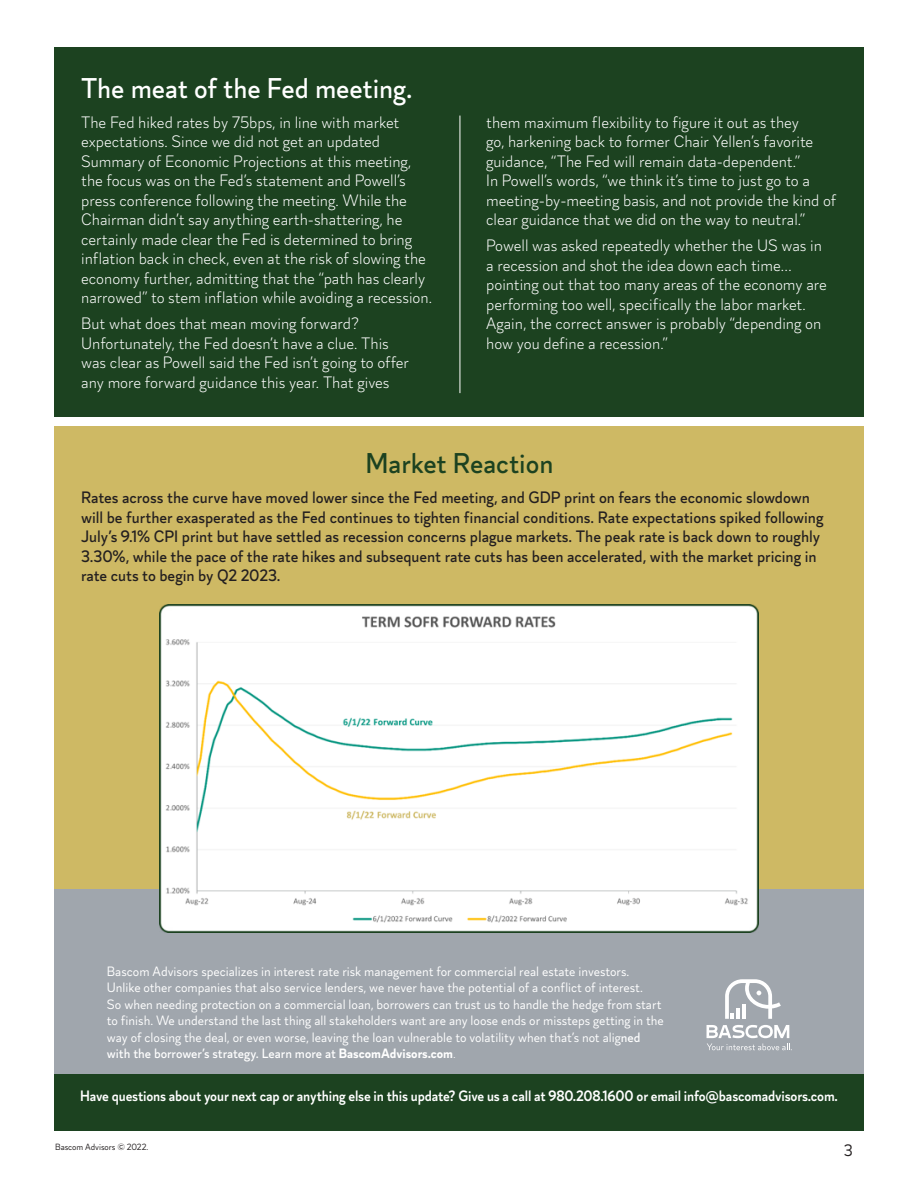
<style>
.page{position:relative;width:918px;height:1188px;background:#fff}
.page>*{position:absolute;margin:0;border:0;box-sizing:border-box;transform-origin:0 0}
.t1{font:500 28.5px "Magdelin Alt";color:#fff}
.t2{font:500 28.5px "Magdelin Alt";color:#1c4220}
.t3{font:300 16.5px/19.5px "Magdelin Alt";color:#fff}
.t4{font:500 16.5px/19.5px "Magdelin Alt";color:#231f20}
.t5{font:16.5px "Magdelin Alt";color:#231f20}
.t6{font:600 15px "Magdelin Alt";letter-spacing:-.01em;color:#fff}
.t7{font:13.5px/16.5px "Magdelin Alt";color:#fff}
.t8{font:9px "Magdelin Alt";letter-spacing:-.005em;color:#231f20}
.s1{font-weight:500}
.s2{font-weight:700}
.s3{font-weight:300}
</style>
<div class="page">
<div style="left:54px;top:47px;width:810px;height:370px;background:#1c4220"></div>
<hr style="left:460px;top:116px;width:1px;height:277px;background:#fff">
<div style="left:54px;top:889px;width:810px;height:242px;background:#a0a6ad"></div>
<div style="left:54px;top:427px;width:810px;height:462px;background:#ceb964"></div>
<svg style="left:725px;top:979px;width:56px;height:40px"></svg>
<svg style="left:707px;top:1025px;width:85px;height:25px"></svg>
<div style="left:54px;top:1075px;width:810px;height:56px;background:#1c4220"></div>
<img style="left:159px;top:605px;width:600px;height:328px">
<p class="t1" style="left:81px;top:72px;width:333px">The meat of the Fed meeting.</p>
<p class="t3" style="left:81px;top:113px;width:352px">The Fed hiked rates by 75bps, in line with market expectations. Since we did not get an updated Summary of Economic Projections at this meeting, the focus was on the Fed’s statement and Powell’s press conference following the meeting. While the Chairman didn’t say anything earth-shattering, he certainly made clear the Fed is determined to bring inflation back in check, even at the risk of slowing the economy further, admitting that the “path has clearly narrowed” to stem inflation while avoiding a recession.</p>
<p class="t3" style="left:81px;top:315px;width:329px">But what does that mean moving forward?<br>Unfortunately, the Fed doesn’t have a clue. This was clear as Powell said the Fed isn’t going to offer any more forward guidance this year. That gives</p>
<p class="t3" style="left:486px;top:113px;width:352px">them maximum flexibility to figure it out as they<br>go, harkening back to former Chair Yellen’s favorite guidance, “The Fed will remain data-dependent.”<br>In Powell’s words, “we think it’s time to just go to a meeting-by-meeting basis, and not provide the kind of clear guidance that we did on the way to neutral.”</p>
<p class="t3" style="left:486px;top:237px;width:342px">Powell was asked repeatedly whether the US was in a recession and shot the idea down each time… pointing out that too many areas of the economy are performing too well, specifically the labor market.<br>Again, the correct answer is probably “depending on how you define a recession.”</p>
<p class="t2" style="left:365px;top:447px;width:190px">Market Reaction</p>
<p class="t4" style="left:81px;top:488px;width:744px">Rates across the curve have moved lower since the Fed meeting, and GDP print on fears the economic slowdown will be further exasperated as the Fed continues to tighten financial conditions. Rate expectations spiked following July’s 9.1% CPI print but have settled as recession concerns plague markets. The peak rate is back down to roughly 3.30%, while the pace of the rate hikes and subsequent rate cuts has been accelerated, with the market pricing in rate cuts to begin by Q2 2023.</p>
<p class="t7" style="left:107px;top:963px;width:559px">Bascom Advisors specializes in interest rate risk management for commercial real estate investors.<br>Unlike other companies that also service lenders, we never have the potential of a conflict of interest.<br>So when needing protection on a commercial loan, borrowers can trust us to handle the hedge from start to finish. We understand the last thing all stakeholders want are any loose ends or missteps getting in the way of closing the deal, or even worse, leaving the loan vulnerable to volatility when that’s not alig<span class="s1">ned with the borrower’s strategy. Learn more at</span> <span class="s2">BascomAdvisors.com</span><span class="s3">.</span></p>
<p class="t6" style="left:80px;top:1087px;width:759px">Have questions about your next cap or anything else in this update? Give us a call at 980.208.1600 or email info@bascomadvisors.com.</p>
<p class="t8" style="left:55px;top:1142px;width:95px">Bascom Advisors © 2022.</p>
<p class="t5" style="left:844px;top:1141px;width:10px">3</p>
</div>
